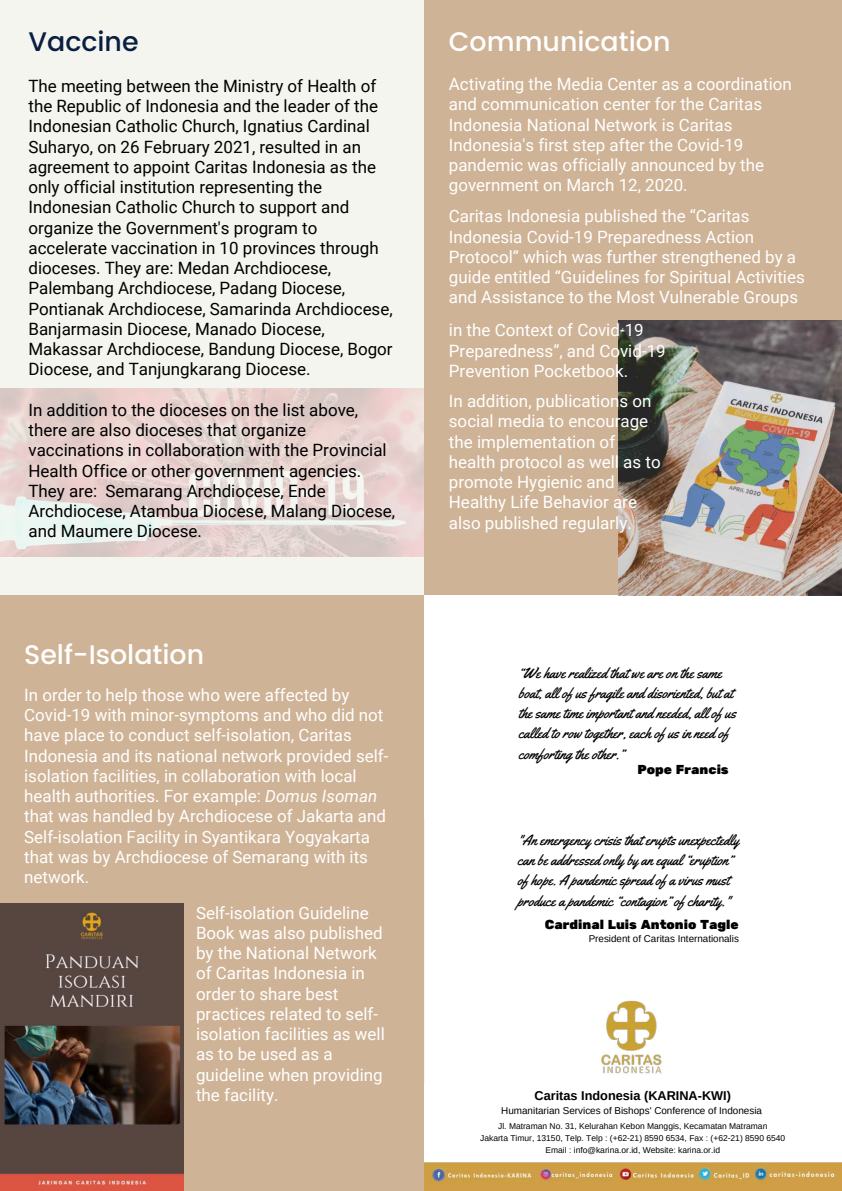
<style>
.page{position:relative;width:842px;height:1191px;background:#fff}
.page>*{position:absolute;margin:0;border:0;box-sizing:border-box;transform-origin:0 0}
.t1{font:500 26.9px "Poppins";color:#fff}
.t2{font:500 26.9px "Poppins";color:#0a1e42}
.t3{font:17px/20.2px "Roboto";color:#fff}
.t4{font:17px/20.2px "Roboto";color:#000}
.t5{font:14.7px/20.2px "Yellowtail";color:#000}
.t6{font:12.9px "Rubik One";color:#000}
.t7{font:700 12.7px "Arimo";color:#000}
.t8{font:9.9px "Arimo";color:#000}
.t9{font:9.8px "Arimo";color:#000}
.t10{font:8.5px/11.7px "Arimo";color:#000;text-align:center}
.s1{font-style:italic}
</style>
<div class="page">
<div style="left:0;top:0;width:433px;height:595px;background:#f5f5ef"></div>
<div style="left:424px;top:0;width:417px;height:595px;background:#cfb396"></div>
<img style="left:424px;top:1162px;width:418px;height:28px">
<img style="left:601px;top:1000px;width:61px;height:74px">
<div style="left:0;top:595px;width:424px;height:595px;background:#cfb396"></div>
<img style="left:0;top:388px;width:424px;height:168px">
<img style="left:618px;top:320px;width:223px;height:275px">
<img style="left:0;top:903px;width:184px;height:287px">
<h1 class="t2" style="left:28px;top:22px;width:112px">Vaccine</h1>
<p class="t4" style="left:28px;top:75px;width:366px">The meeting between the Ministry of Health of the Republic of Indonesia and the leader of the Indonesian Catholic Church, Ignatius Cardinal Suharyo, on 26 February 2021, resulted in an agreement to appoint Caritas Indonesia as the only official institution representing the Indonesian Catholic Church to support and organize the Government's program to accelerate vaccination in 10 provinces through dioceses. They are: Medan Archdiocese, Palembang Archdiocese, Padang Diocese, Pontianak Archdiocese, Samarinda Archdiocese, Banjarmasin Diocese, Manado Diocese, Makassar Archdiocese, Bandung Diocese, Bogor Diocese, and Tanjungkarang Diocese.</p>
<p class="t4" style="left:28px;top:399px;width:368px">In addition to the dioceses on the list above, there are also dioceses that organize vaccinations in collaboration with the Provincial Health Office or other government agencies.<br>They are: Semarang Archdiocese, Ende Archdiocese, Atambua Diocese, Malang Diocese, and Maumere Diocese.</p>
<h1 class="t1" style="left:24px;top:635px;width:181px">Self-Isolation</h1>
<p class="t3" style="left:24px;top:684px;width:366px">In order to help those who were affected by Covid-19 with minor-symptoms and who did not have place to conduct self-isolation, Caritas Indonesia and its national network provided self&shy;isolation facilities, in collaboration with local health authorities. For example: <span class="s1">Domus Isoman </span>that was handled by Archdiocese of Jakarta and Self-isolation Facility in Syantikara Yogyakarta that was by Archdiocese of Semarang with its network.</p>
<p class="t3" style="left:196px;top:901px;width:190px">Self-isolation Guideline<br>Book was also published by the National Network of Caritas Indonesia in order to share best practices related to self&shy;isolation facilities as well as to be used as a guideline when providing the facility.</p>
<h1 class="t1" style="left:449px;top:22px;width:223px">Communication</h1>
<p class="t3" style="left:449px;top:73px;width:344px">Activating the Media Center as a coordination and communication center for the Caritas Indonesia National Network is Caritas Indonesia's first step after the Covid-19 pandemic was officially announced by the government on March 12, 2020.</p>
<p class="t3" style="left:449px;top:206px;width:357px">Caritas Indonesia published the &lt;Caritas Indonesia Covid-19 Preparedness Action Protocol= which was further strengthened by a guide entitled &lt;Guidelines for Spiritual Activities and Assistance to the Most Vulnerable Groups</p>
<p class="t3" style="left:449px;top:319px;width:218px">in the Context of Covid-19<br>Preparedness=, and Covid-19<br>Prevention Pocketbook.</p>
<p class="t3" style="left:449px;top:390px;width:213px">In addition, publications on social media to encourage the implementation of health protocol as well as to promote Hygienic and<br>Healthy Life Behavior are also published regularly.</p>
<p class="t5" style="left:519px;top:662px;width:219px">“We have realized that we are on the same boat, all of us fragile and disoriented, but at the same time important and needed, all of us called to row together, each of us in need of comforting the other.”</p>
<p class="t6" style="left:637px;top:761px;width:93px">Pope Francis</p>
<p class="t5" style="left:517px;top:829px;width:223px">"An emergency crisis that erupts unexpectedly can be addressed only by an equal “eruption” of hope. A pandemic spread of a virus must produce a pandemic “contagion” of charity."</p>
<p class="t6" style="left:545px;top:916px;width:196px">Cardinal Luis Antonio Tagle</p>
<p class="t9" style="left:589px;top:932px;width:152px">President of Caritas Internationalis</p>
<p class="t7" style="left:535px;top:1086px;width:198px">Caritas Indonesia (KARINA-KWI)</p>
<p class="t8" style="left:501px;top:1104px;width:262px">Humanitarian Services of Bishops' Conference of Indonesia</p>
<p class="t10" style="left:480px;top:1120px;width:307px">Jl. Matraman No. 31, Kelurahan Kebon Manggis, Kecamatan Matraman<br>Jakarta Timur, 13150, Telp. Telp : (+62-21) 8590 6534, Fax : (+62-21) 8590 6540<br>Email : info@karina.or.id, Website: karina.or.id</p>
</div>
